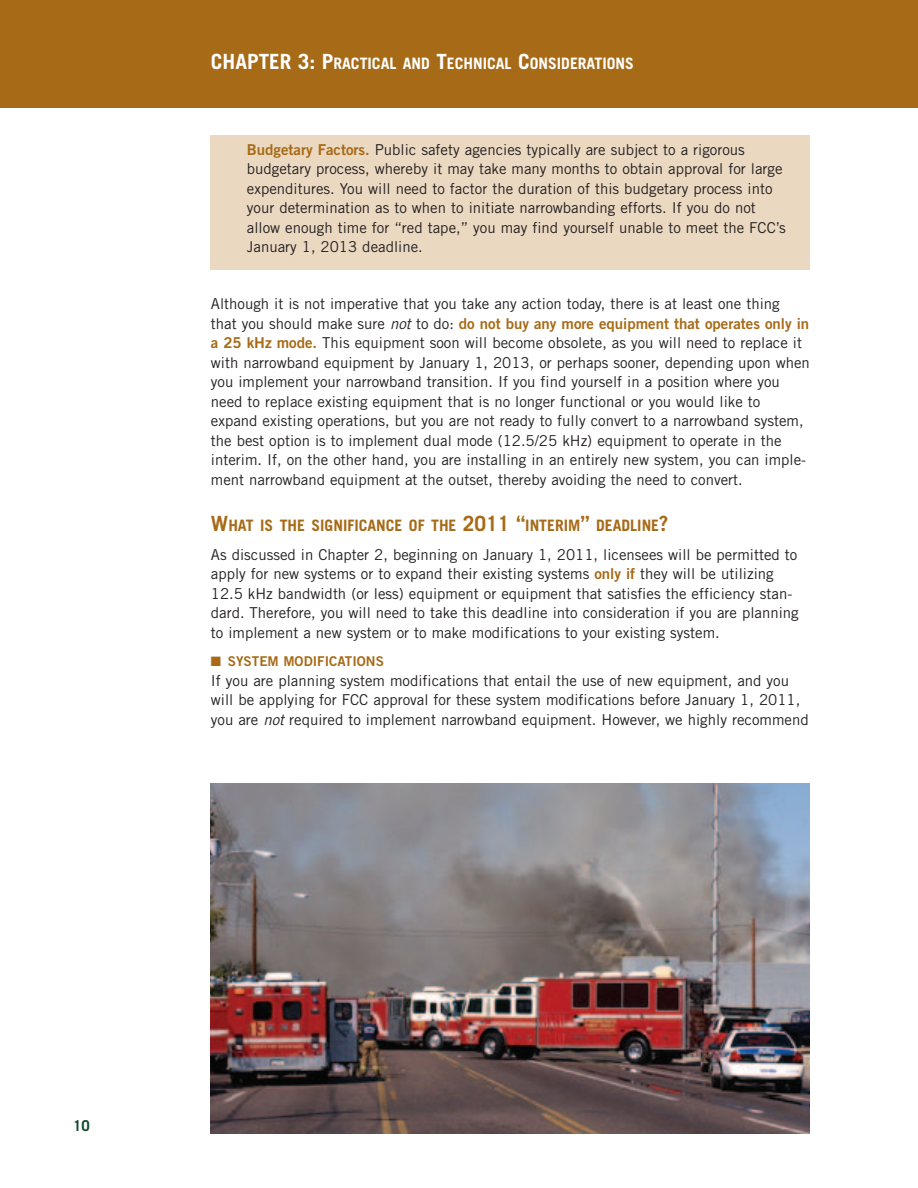
<style>
.page{position:relative;width:918px;height:1188px;background:#fff}
.page>*{position:absolute;margin:0;border:0;box-sizing:border-box;transform-origin:0 0}
.t1{font:700 15.75px "Trade Gothic";color:#a76a16}
.t2{font:700 15.75px "Trade Gothic";color:#fff}
.t3{font:15px/19.5px "Trade Gothic";color:#231f20}
.t4{font:15px "Trade Gothic Bold Two";color:#a76a16}
.t5{font:700 15px "Trade Gothic";color:#124830}
.t6{font:13.5px "Trade Gothic Bold Two";color:#a76a16}
.s1{font-size:21px}
.s2{font-family:"Trade Gothic Bold Two";color:#a76a16}
.s3{font-family:"Trade Gothic";color:#231f20}
.s4{font-family:"Trade Gothic";font-style:italic;color:#231f20}
.s5{font-style:italic}
</style>
<div class="page">
<div style="left:211px;top:135px;width:599px;height:135px;background:#ebd8c1"></div>
<div style="left:0;top:0;width:918px;height:108px;background:#a76a16"></div>
<img style="left:211px;top:783px;width:599px;height:351px">
<p class="t2" style="left:211px;top:58px;width:425px"><span class="s1">CHAPTER 3: P</span>RACTICAL AND <span class="s1">T</span>ECHNICAL <span class="s1">C</span>ONSIDERATIONS</p>
<p class="t3" style="left:247px;top:141px;width:541px"><span class="s2">Budgetary Factors.</span> Public safety agencies typically are subject to a rigorous budgetary process, whereby it may take many months to obtain approval for large expenditures. You will need to factor the duration of this budgetary process into your determination as to when to initiate narrowbanding efforts. If you do not allow enough time for “red tape,” you may find yourself unable to meet the FCC’s January 1, 2013 deadline.</p>
<p class="t3" style="left:211px;top:296px;width:570px">Although it is not imperative that you take any action today, there is at least one thing</p>
<p class="t4" style="left:211px;top:318px;width:600px"><span class="s3">that you should make sure</span> <span class="s4">not</span> <span class="s3">to do:</span> do not buy any more equipment that operates only in</p>
<p class="t3" style="left:211px;top:335px;width:601px"><span class="s2">a 25 kHz mode.</span> This equipment soon will become obsolete, as you will need to replace it with narrowband equipment by January 1, 2013, or perhaps sooner, depending upon when you implement your narrowband transition. If you find yourself in a position where you need to replace existing equipment that is no longer functional or you would like to expand existing operations, but you are not ready to fully convert to a narrowband system, the best option is to implement dual mode (12.5/25 kHz) equipment to operate in the interim. If, on the other hand, you are installing in an entirely new system, you can imple&shy;ment narrowband equipment at the outset, thereby avoiding the need to convert.</p>
<p class="t1" style="left:211px;top:520px;width:459px"><span class="s1">W</span>HAT IS THE SIGNIFICANCE OF THE <span class="s1">2011 “</span>INTERIM<span class="s1">”</span> DEADLINE<span class="s1">?</span></p>
<p class="t3" style="left:211px;top:546px;width:589px">As discussed in Chapter 2, beginning on January 1, 2011, licensees will be permitted to apply for new systems or to expand their existing systems <span class="s2">only if</span> they will be utilizing 12.5 kHz bandwidth (or less) equipment or equipment that satisfies the efficiency stan&shy;dard. Therefore, you will need to take this deadline into consideration if you are planning to implement a new system or to make modifications to your existing system.</p>
<p class="t6" style="left:211px;top:657px;width:175px">■ SYSTEM MODIFICATIONS</p>
<p class="t3" style="left:211px;top:672px;width:599px">If you are planning system modifications that entail the use of new equipment, and you will be applying for FCC approval for these system modifications before January 1, 2011, you are <span class="s5">not</span> required to implement narrowband equipment. However, we highly recommend</p>
<p class="t5" style="left:73px;top:1120px;width:18px">10</p>
</div>
